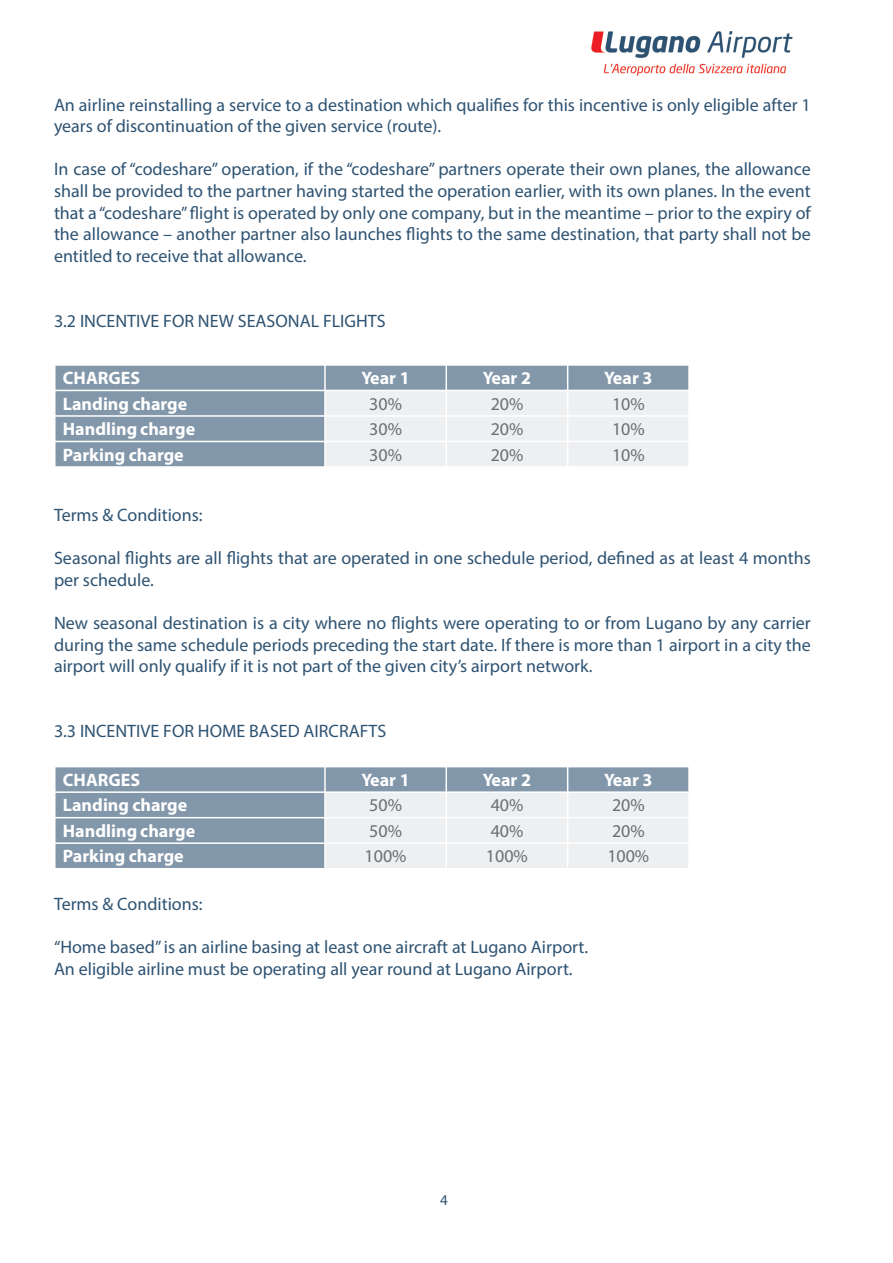
<style>
.page{position:relative;width:893px;height:1263px;background:#fff}
.page>*{position:absolute;margin:0;border:0;box-sizing:border-box;transform-origin:0 0}
.t1{font:18px/21.6px "Myriad Pro";color:#2e5372}
.t2{font:700 18px "Myriad Pro";color:#fff}
.t3{font:18px "Myriad Pro";letter-spacing:-.005em;color:#6d6e70}
.t4{font:15px "Myriad Pro";color:#2e5372}
</style>
<div class="page">
<img style="left:591px;top:31px;width:202px;height:45px">
<div style="left:55px;top:767px;width:270px;height:25px;background:#8397aa"></div>
<div style="left:325px;top:767px;width:121px;height:25px;background:#8397aa"></div>
<div style="left:446px;top:767px;width:122px;height:25px;background:#8397aa"></div>
<div style="left:568px;top:767px;width:121px;height:25px;background:#8397aa"></div>
<div style="left:55px;top:792px;width:270px;height:26px;background:#8397aa"></div>
<div style="left:325px;top:792px;width:121px;height:26px;background:#edeff1"></div>
<div style="left:446px;top:792px;width:122px;height:26px;background:#edeff1"></div>
<div style="left:568px;top:792px;width:121px;height:26px;background:#edeff1"></div>
<div style="left:55px;top:818px;width:270px;height:25px;background:#8397aa"></div>
<div style="left:325px;top:818px;width:121px;height:25px;background:#edeff1"></div>
<div style="left:446px;top:818px;width:122px;height:25px;background:#edeff1"></div>
<div style="left:568px;top:818px;width:121px;height:25px;background:#edeff1"></div>
<div style="left:55px;top:843px;width:270px;height:26px;background:#8397aa"></div>
<div style="left:325px;top:843px;width:121px;height:26px;background:#edeff1"></div>
<div style="left:446px;top:843px;width:122px;height:26px;background:#edeff1"></div>
<div style="left:568px;top:843px;width:121px;height:26px;background:#edeff1"></div>
<hr style="left:324px;top:766px;width:2px;height:103px;background:#fff">
<hr style="left:446px;top:766px;width:1px;height:103px;background:#fff">
<hr style="left:567px;top:766px;width:1px;height:103px;background:#fff">
<hr style="left:54px;top:791px;width:636px;height:2px;background:#fff">
<hr style="left:54px;top:817px;width:636px;height:1px;background:#fff">
<hr style="left:54px;top:842px;width:636px;height:2px;background:#fff">
<hr style="left:54px;top:766px;width:2px;height:103px;background:#fff">
<hr style="left:688px;top:766px;width:2px;height:103px;background:#fff">
<hr style="left:54px;top:868px;width:636px;height:1px;background:#fff">
<div style="left:55px;top:365px;width:270px;height:25px;background:#8397aa"></div>
<div style="left:325px;top:365px;width:121px;height:25px;background:#8397aa"></div>
<div style="left:446px;top:365px;width:122px;height:25px;background:#8397aa"></div>
<div style="left:568px;top:365px;width:121px;height:25px;background:#8397aa"></div>
<div style="left:55px;top:390px;width:270px;height:26px;background:#8397aa"></div>
<div style="left:325px;top:390px;width:121px;height:26px;background:#edeff1"></div>
<div style="left:446px;top:390px;width:122px;height:26px;background:#edeff1"></div>
<div style="left:568px;top:390px;width:121px;height:26px;background:#edeff1"></div>
<div style="left:55px;top:416px;width:270px;height:25px;background:#8397aa"></div>
<div style="left:325px;top:416px;width:121px;height:25px;background:#edeff1"></div>
<div style="left:446px;top:416px;width:122px;height:25px;background:#edeff1"></div>
<div style="left:568px;top:416px;width:121px;height:25px;background:#edeff1"></div>
<div style="left:55px;top:441px;width:270px;height:26px;background:#8397aa"></div>
<div style="left:325px;top:441px;width:121px;height:26px;background:#edeff1"></div>
<div style="left:446px;top:441px;width:122px;height:26px;background:#edeff1"></div>
<div style="left:568px;top:441px;width:121px;height:26px;background:#edeff1"></div>
<hr style="left:324px;top:364px;width:2px;height:104px;background:#fff">
<hr style="left:446px;top:364px;width:1px;height:104px;background:#fff">
<hr style="left:567px;top:364px;width:1px;height:104px;background:#fff">
<hr style="left:54px;top:390px;width:636px;height:1px;background:#fff">
<hr style="left:54px;top:415px;width:636px;height:2px;background:#fff">
<hr style="left:54px;top:441px;width:636px;height:1px;background:#fff">
<hr style="left:54px;top:364px;width:2px;height:104px;background:#fff">
<hr style="left:688px;top:364px;width:2px;height:104px;background:#fff">
<hr style="left:54px;top:364px;width:636px;height:2px;background:#fff">
<hr style="left:54px;top:466px;width:636px;height:2px;background:#fff">
<p class="t1" style="left:54px;top:93px;width:758px">An airline reinstalling a service to a destination which qualifies for this incentive is only eligible after 1 years of discontinuation of the given service (route).</p>
<p class="t1" style="left:54px;top:158px;width:758px;text-align:justify">In case of “codeshare” operation, if the “codeshare” partners operate their own planes, the allowance shall be provided to the partner having started the operation earlier, with its own planes. In the event that a “codeshare” flight is operated by only one company, but in the meantime – prior to the expiry of the allowance – another partner also launches flights to the same destination, that party shall not be entitled to receive that allowance.</p>
<p class="t1" style="left:54px;top:309px;width:333px">3.2 INCENTIVE FOR NEW SEASONAL FLIGHTS</p>
<p class="t2" style="left:63px;top:366px;width:79px">CHARGES</p>
<p class="t2" style="left:361px;top:366px;width:50px">Year 1</p>
<p class="t2" style="left:483px;top:366px;width:50px">Year 2</p>
<p class="t2" style="left:604px;top:366px;width:50px">Year 3</p>
<p class="t2" style="left:63px;top:392px;width:126px">Landing charge</p>
<p class="t3" style="left:369px;top:392px;width:34px">30%</p>
<p class="t3" style="left:491px;top:392px;width:34px">20%</p>
<p class="t3" style="left:612px;top:392px;width:34px">10%</p>
<p class="t2" style="left:63px;top:417px;width:134px">Handling charge</p>
<p class="t3" style="left:369px;top:418px;width:34px">30%</p>
<p class="t3" style="left:491px;top:418px;width:34px">20%</p>
<p class="t3" style="left:612px;top:418px;width:34px">10%</p>
<p class="t2" style="left:63px;top:443px;width:122px">Parking charge</p>
<p class="t3" style="left:369px;top:443px;width:34px">30%</p>
<p class="t3" style="left:491px;top:443px;width:34px">20%</p>
<p class="t3" style="left:612px;top:443px;width:34px">10%</p>
<p class="t1" style="left:54px;top:504px;width:150px">Terms &amp; Conditions:</p>
<p class="t1" style="left:54px;top:547px;width:758px">Seasonal flights are all flights that are operated in one schedule period, defined as at least 4 months per schedule.</p>
<p class="t1" style="left:54px;top:612px;width:758px;text-align:justify">New seasonal destination is a city where no flights were operating to or from Lugano by any carrier during the same schedule periods preceding the start date. If there is more than 1 airport in a city the airport will only qualify if it is not part of the given city’s airport network.</p>
<p class="t1" style="left:54px;top:720px;width:334px">3.3 INCENTIVE FOR HOME BASED AIRCRAFTS</p>
<p class="t2" style="left:63px;top:768px;width:79px">CHARGES</p>
<p class="t2" style="left:361px;top:768px;width:50px">Year 1</p>
<p class="t2" style="left:483px;top:768px;width:50px">Year 2</p>
<p class="t2" style="left:604px;top:768px;width:50px">Year 3</p>
<p class="t2" style="left:63px;top:793px;width:126px">Landing charge</p>
<p class="t3" style="left:369px;top:794px;width:34px">50%</p>
<p class="t3" style="left:491px;top:794px;width:34px">40%</p>
<p class="t3" style="left:612px;top:794px;width:34px">20%</p>
<p class="t2" style="left:63px;top:819px;width:134px">Handling charge</p>
<p class="t3" style="left:369px;top:819px;width:34px">50%</p>
<p class="t3" style="left:491px;top:819px;width:34px">40%</p>
<p class="t3" style="left:612px;top:819px;width:34px">20%</p>
<p class="t2" style="left:63px;top:845px;width:122px">Parking charge</p>
<p class="t3" style="left:365px;top:845px;width:43px">100%</p>
<p class="t3" style="left:486px;top:845px;width:43px">100%</p>
<p class="t3" style="left:607px;top:845px;width:43px">100%</p>
<p class="t1" style="left:54px;top:893px;width:150px">Terms &amp; Conditions:</p>
<p class="t1" style="left:54px;top:936px;width:536px">“Home based” is an airline basing at least one aircraft at Lugano Airport.<br>An eligible airline must be operating all year round at Lugano Airport.</p>
<p class="t4" style="left:440px;top:1191px;width:9px">4</p>
</div>
